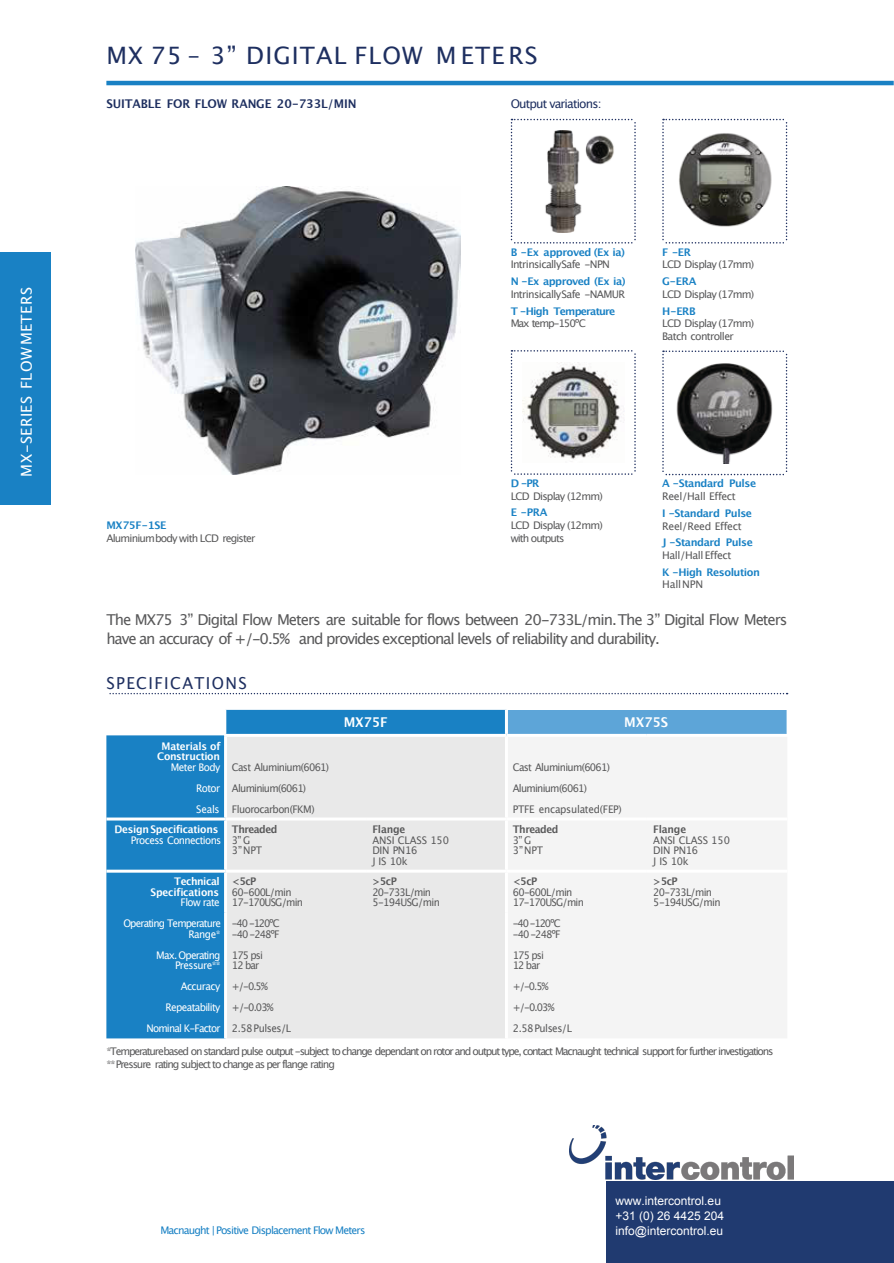
<style>
.page{position:relative;width:894px;height:1263px;background:#fff}
.page>*{position:absolute;margin:0;border:0;box-sizing:border-box;transform-origin:0 0}
.t1{font:24px "Lucida Grande";letter-spacing:.045em;color:#1e2f60}
.t2{font:16.5px "Lucida Grande";letter-spacing:.09em;color:#1e2f60;scale:.95 1}
.t3{font:15px/19.5px "Lucida Grande";letter-spacing:-.07em;color:#59595a}
.t4{font:15px "Lucida Grande";letter-spacing:.025em;color:#fff}
.t5{font:700 13.5px "Lucida Grande";letter-spacing:-.015em;color:#fff;scale:.95 1}
.t6{font:12px/15px "Arial";color:#fff}
.t7{font:700 12px "Lucida Grande";letter-spacing:-.01em;color:#1e2f60;scale:.95 1}
.t8{font:12px "Lucida Grande";letter-spacing:-.07em;color:#1e2f60}
.t9{font:10.5px/10.5px "Lucida Grande";letter-spacing:-.08em;color:#59595a;scale:.95 1}
.t10{font:10.5px/13.4px "Lucida Grande";letter-spacing:-.115em;color:#59595a}
.t11{font:10.5px/12.6px "Lucida Grande";letter-spacing:-.08em;color:#59595a}
.t12{font:700 10.5px "Lucida Grande";letter-spacing:-.04em;color:#1981c4}
.t13{font:10.5px/21px "Lucida Grande";letter-spacing:-.06em;color:#fff;text-align:justify;scale:.95 1}
.t14{font:700 10.5px/10.5px "Lucida Grande";letter-spacing:-.025em;color:#fff;text-align:center;scale:.95 1}
.t15{font:10.5px/21px "Lucida Grande";letter-spacing:-.05em;color:#59595a;scale:.95 1}
.t16{font:10.5px/10.5px "Lucida Grande";letter-spacing:-.01em;color:#59595a;scale:.95 1}
.t17{font:10.5px/10.5px "Lucida Grande";letter-spacing:-.06em;color:#59595a;scale:.95 1}
.t18{font:700 10.5px "Lucida Grande";letter-spacing:-.045em;color:#59595a;scale:.95 1}
.t19{font:10.5px "Lucida Grande";letter-spacing:-.08em;color:#1981c4}
.t20{font:10.5px/10.5px "Lucida Grande";letter-spacing:-.105em;color:#59595a;scale:.95 1}
.t21{font:10.5px/10.5px "Lucida Grande";letter-spacing:-.085em;color:#fff;text-align:right;scale:.95 1}
.t22{font:10.5px/10.5px "Lucida Grande";letter-spacing:-.08em;color:#fff;text-align:right;scale:.95 1}
.t23{font:10.5px "Lucida Grande";letter-spacing:-.06em;color:#59595a}
.t24{font:700 10.5px "Lucida Grande";letter-spacing:-.075em;color:#1981c4}
.t25{font:10.5px "Lucida Grande";letter-spacing:-.035em;color:#59595a}
.t26{font:10.5px "Lucida Grande";letter-spacing:-.03em;color:#59595a}
.t27{font:10.5px "Lucida Grande";letter-spacing:-.04em;color:#59595a}
.t28{font:10.5px "Lucida Grande";letter-spacing:-.11em;color:#59595a}
.t29{font:10.5px "Lucida Grande";letter-spacing:-.02em;color:#59595a}
</style>
<div class="page">
<hr style="left:106px;top:81px;width:787px;height:4px;background:#1981c4">
<img style="left:135px;top:187px;width:325px;height:287px">
<svg style="left:662px;top:350px;width:125px;height:125px"></svg>
<svg style="left:662px;top:119px;width:125px;height:125px"></svg>
<svg style="left:510px;top:119px;width:125px;height:125px"></svg>
<svg style="left:510px;top:350px;width:125px;height:125px"></svg>
<svg style="left:110px;top:693px;width:677px;height:1px"></svg>
<svg style="left:106px;top:710px;width:398px;height:328px;fill:#1981c4"></svg>
<div style="left:506px;top:710px;width:281px;height:25px;background:#5da5d8"></div>
<div style="left:227px;top:737px;width:277px;height:301px;background:#e9e9e9"></div>
<div style="left:508px;top:737px;width:279px;height:301px;background:#f4f4f4"></div>
<svg style="left:786px;top:710px;width:1px;height:24px"></svg>
<svg style="left:225px;top:710px;width:1px;height:24px"></svg>
<hr style="left:224px;top:737px;width:3px;height:80px;background:#fff">
<hr style="left:106px;top:817px;width:119px;height:3px;background:#fff">
<hr style="left:225px;top:817px;width:141px;height:3px;background:#fff">
<hr style="left:224px;top:820px;width:3px;height:50px;background:#fff">
<hr style="left:366px;top:817px;width:140px;height:3px;background:#fff">
<hr style="left:506px;top:817px;width:140px;height:3px;background:#fff">
<hr style="left:646px;top:817px;width:141px;height:3px;background:#fff">
<hr style="left:106px;top:870px;width:119px;height:3px;background:#fff">
<hr style="left:225px;top:870px;width:141px;height:3px;background:#fff">
<hr style="left:224px;top:873px;width:3px;height:40px;background:#fff">
<hr style="left:366px;top:870px;width:140px;height:3px;background:#fff">
<hr style="left:506px;top:870px;width:140px;height:3px;background:#fff">
<hr style="left:646px;top:870px;width:141px;height:3px;background:#fff">
<hr style="left:224px;top:913px;width:3px;height:125px;background:#fff">
<hr style="left:224px;top:734px;width:142px;height:3px;background:#fff">
<hr style="left:366px;top:734px;width:140px;height:3px;background:#fff">
<hr style="left:506px;top:734px;width:140px;height:3px;background:#fff">
<hr style="left:646px;top:734px;width:141px;height:3px;background:#fff">
<hr style="left:504px;top:710px;width:3px;height:24px;background:#fff">
<div style="left:0;top:252px;width:50px;height:253px;background:#1981c4"></div>
<div style="left:605px;top:1181px;width:287px;height:82px;background:#203a70"></div>
<img style="left:569px;top:1126px;width:224px;height:53px">
<h3 class="t4" style="left:20px;top:477px;width:191px;rotate:-90deg">MX-SERIES FLOWMETERS</h3>
<h1 class="t1" style="left:106px;top:45px;width:432px">MX 75 – 3” DIGITAL FLOW M ETE RS</h1>
<p class="t7" style="left:106px;top:99px;width:265px">SUITABLE FOR FLOW RANGE 20-733L/MIN</p>
<p class="t8" style="left:510px;top:99px;width:92px">Output variations:</p>
<p class="t12" style="left:510px;top:247px;width:116px">B -Ex approved (Ex ia)</p>
<p class="t23" style="left:510px;top:260px;width:101px">IntrinsicallySafe -NPN</p>
<p class="t12" style="left:510px;top:277px;width:116px">N -Ex approved (Ex ia)</p>
<p class="t11" style="left:510px;top:288px;width:116px">IntrinsicallySafe -NAMUR</p>
<p class="t24" style="left:510px;top:306px;width:106px">T -High Temperature</p>
<p class="t28" style="left:510px;top:319px;width:77px">Max temp-150ºC</p>
<p class="t12" style="left:662px;top:247px;width:30px">F -ER</p>
<p class="t11" style="left:662px;top:259px;width:93px">LCD Display (17mm)</p>
<p class="t12" style="left:662px;top:277px;width:36px">G-ERA</p>
<p class="t11" style="left:662px;top:288px;width:93px">LCD Display (17mm)</p>
<p class="t12" style="left:662px;top:306px;width:35px">H-ERB</p>
<p class="t11" style="left:662px;top:318px;width:93px">LCD Display (17mm)<br>Batch controller</p>
<p class="t12" style="left:106px;top:521px;width:61px">MX75F-1SE</p>
<p class="t11" style="left:106px;top:532px;width:151px">Aluminiumbody with LCD register</p>
<p class="t12" style="left:510px;top:479px;width:30px">D -PR</p>
<p class="t11" style="left:510px;top:490px;width:93px">LCD Display (12mm)</p>
<p class="t12" style="left:510px;top:508px;width:38px">E -PRA</p>
<p class="t11" style="left:510px;top:520px;width:93px">LCD Display (12mm) with outputs</p>
<p class="t12" style="left:662px;top:479px;width:95px">A -Standard Pulse</p>
<p class="t25" style="left:662px;top:492px;width:75px">Reel/Hall Effect</p>
<p class="t12" style="left:662px;top:509px;width:91px">I -Standard Pulse</p>
<p class="t26" style="left:662px;top:521px;width:81px">Reel/Reed Effect</p>
<p class="t12" style="left:662px;top:538px;width:92px">J -Standard Pulse</p>
<p class="t27" style="left:662px;top:551px;width:71px">Hall/Hall Effect</p>
<p class="t12" style="left:662px;top:568px;width:99px">K -High Resolution</p>
<p class="t29" style="left:662px;top:580px;width:42px">HallNPN</p>
<h3 class="t3" style="left:106px;top:611px;width:682px">The MX75 3” Digital Flow Meters are suitable for flows between 20-733L/min.The 3” Digital Flow Meters have an accuracy of +/-0.5% and provides exceptional levels of reliability and durability.</h3>
<h2 class="t2" style="left:106px;top:676px;width:149px">SPECIFICATIONS</h2>
<p class="t5" style="left:343px;top:716px;width:48px">MX75F</p>
<p class="t5" style="left:624px;top:716px;width:48px">MX75S</p>
<p class="t14" style="left:157px;top:741px;width:68px">Materials of<br>Construction</p>
<p class="t13" style="left:196px;top:757px;width:27px;text-indent:-25px">Meter Body Rotor Seals</p>
<p class="t9" style="left:232px;top:757px;width:104px;line-height:21px">Cast Aluminium(6061)<br>Aluminium(6061)<br>Fluorocarbon(FKM)</p>
<p class="t9" style="left:512px;top:757px;width:116px;line-height:21px">Cast Aluminium(6061)<br>Aluminium(6061)<br>PTFE encapsulated(FEP)</p>
<p class="t14" style="left:114px;top:825px;width:111px">Design Specifications</p>
<p class="t13" style="left:131px;top:830px;width:97px">Process Connections</p>
<p class="t18" style="left:232px;top:825px;width:49px">Threaded</p>
<p class="t9" style="left:232px;top:835px;width:33px">3” G<br>3”NPT</p>
<p class="t18" style="left:372px;top:825px;width:36px">Flange</p>
<p class="t16" style="left:372px;top:835px;width:82px">ANSI CLASS 150<br>DIN PN16<br>J IS 10k</p>
<p class="t18" style="left:512px;top:825px;width:49px">Threaded</p>
<p class="t9" style="left:512px;top:835px;width:33px">3” G<br>3”NPT</p>
<p class="t14" style="left:150px;top:877px;width:74px;text-align:right">Technical<br>Specifications</p>
<p class="t13" style="left:180px;top:893px;width:43px">Flow rate</p>
<p class="t21" style="left:123px;top:919px;width:104px">Operating Temperature<br>Range*</p>
<p class="t22" style="left:156px;top:950px;width:69px">Max. Operating<br>Pressure**</p>
<p class="t13" style="left:146px;top:976px;width:79px;text-align:right">Accuracy<br>Repeatability<br>Nominal K-Factor</p>
<p class="t18" style="left:232px;top:877px;width:27px">&lt;5cP</p>
<p class="t9" style="left:232px;top:888px;width:76px">60-600L/min<br>17-170USG/min</p>
<p class="t20" style="left:232px;top:919px;width:52px">-40 -120ºC -40 -248ºF</p>
<p class="t9" style="left:232px;top:950px;width:34px">175 psi<br>12 bar</p>
<p class="t15" style="left:232px;top:976px;width:64px">+/-0.5% +/-0.03%<br>2.58Pulses/L</p>
<p class="t18" style="left:372px;top:877px;width:27px">&gt;5cP</p>
<p class="t17" style="left:372px;top:888px;width:72px">20-733L/min<br>5-194USG/min</p>
<p class="t18" style="left:512px;top:877px;width:27px">&lt;5cP</p>
<p class="t9" style="left:512px;top:888px;width:76px">60-600L/min<br>17-170USG/min</p>
<p class="t20" style="left:512px;top:919px;width:52px">-40 -120ºC -40 -248ºF</p>
<p class="t9" style="left:512px;top:950px;width:34px">175 psi<br>12 bar</p>
<p class="t15" style="left:512px;top:976px;width:64px">+/-0.5% +/-0.03%<br>2.58Pulses/L</p>
<p class="t18" style="left:653px;top:825px;width:36px">Flange</p>
<p class="t16" style="left:653px;top:835px;width:82px">ANSI CLASS 150<br>DIN PN16<br>J IS 10k</p>
<p class="t18" style="left:653px;top:877px;width:27px">&gt;5cP</p>
<p class="t17" style="left:653px;top:888px;width:72px">20-733L/min<br>5-194USG/min</p>
<p class="t10" style="left:106px;top:1045px;width:668px">*Temperaturebased on standard pulse output -subject to change dependant on rotor and output type, contact Macnaught technical support for further investigations **Pressure rating subject to change as per flange rating</p>
<p class="t19" style="left:160px;top:1226px;width:206px">Macnaught |Positive Displacement Flow Meters</p>
<p class="t6" style="left:615px;top:1195px;width:110px">www.intercontrol.eu +31 (0) 26 4425 204 info@intercontrol.eu</p>
</div>
